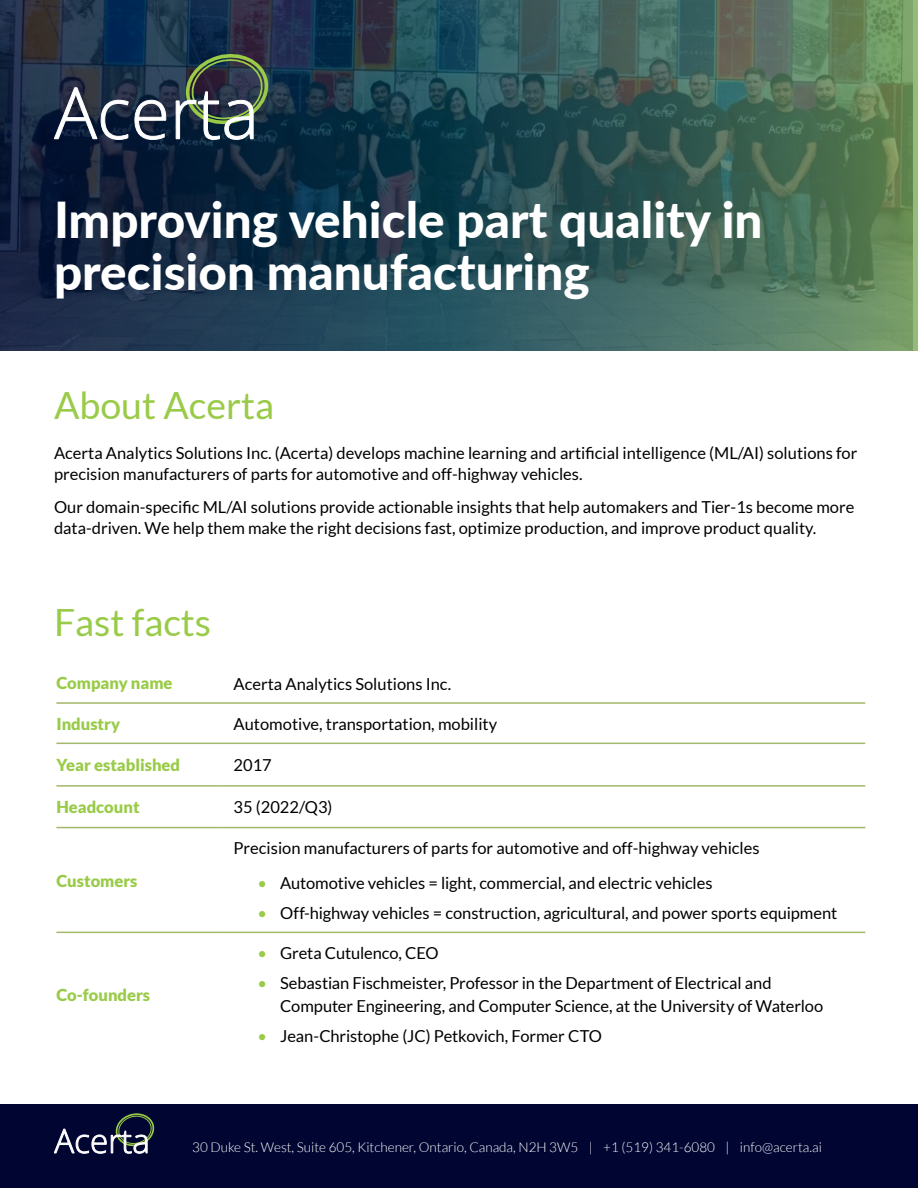
<style>
.page{position:relative;width:918px;height:1188px;background:#fff}
.page>*{position:absolute;margin:0;border:0;box-sizing:border-box;transform-origin:0 0}
.t1{font:800 49.5px/52.5px "Lato";color:#fff}
.t2{font:37.5px "Lato";color:#99cb48}
.t3{font:16.5px/21px "Lato";color:#000}
.t4{font:900 16.5px "Lato";color:#99cb48}
.t5{font:300 13.5px "Lato";color:#fff}
.s1{color:#99cb48}
</style>
<div class="page">
<svg style="left:0;top:0;width:918px;height:351px;background:#2e4e51"></svg>
<div style="left:0;top:1105px;width:918px;height:83px;background:#000532"></div>
<svg style="left:54px;top:54px;width:214px;height:86px;background:#41505b"></svg>
<svg style="left:54px;top:1113px;width:100px;height:40px"></svg>
<hr style="left:56px;top:702px;width:164px;height:2px;background:#a3b86a">
<hr style="left:220px;top:702px;width:645px;height:2px;background:#a3b86a">
<hr style="left:56px;top:743px;width:164px;height:1px;background:#a3b86a">
<hr style="left:220px;top:743px;width:645px;height:1px;background:#a3b86a">
<hr style="left:56px;top:785px;width:164px;height:2px;background:#a3b86a">
<hr style="left:220px;top:785px;width:645px;height:2px;background:#a3b86a">
<hr style="left:56px;top:827px;width:164px;height:1px;background:#a3b86a">
<hr style="left:220px;top:827px;width:645px;height:1px;background:#a3b86a">
<hr style="left:56px;top:932px;width:164px;height:1px;background:#a3b86a">
<hr style="left:220px;top:932px;width:645px;height:1px;background:#a3b86a">
<h1 class="t1" style="left:54px;top:191px;width:710px">Improving vehicle part quality in precision manufacturing</h1>
<h2 class="t2" style="left:54px;top:385px;width:222px">About Acerta</h2>
<p class="t3" style="left:54px;top:442px;width:805px">Acerta Analytics Solutions Inc. (Acerta) develops machine learning and artificial intelligence (ML/AI) solutions for precision manufacturers of parts for automotive and off-highway vehicles.</p>
<p class="t3" style="left:54px;top:496px;width:802px">Our domain-specific ML/AI solutions provide actionable insights that help automakers and Tier-1s become more data-driven. We help them make the right decisions fast, optimize production, and improve product quality.</p>
<h2 class="t2" style="left:54px;top:602px;width:159px">Fast facts</h2>
<p class="t4" style="left:56px;top:673px;width:118px">Company name</p>
<p class="t3" style="left:234px;top:673px;width:219px">Acerta Analytics Solutions Inc.</p>
<p class="t4" style="left:56px;top:714px;width:65px">Industry</p>
<p class="t3" style="left:234px;top:713px;width:265px">Automotive, transportation, mobility</p>
<p class="t4" style="left:56px;top:756px;width:125px">Year established</p>
<p class="t3" style="left:234px;top:755px;width:40px">2017</p>
<p class="t4" style="left:56px;top:798px;width:85px">Headcount</p>
<p class="t3" style="left:234px;top:797px;width:100px">35 (2022/Q3)</p>
<p class="t4" style="left:56px;top:871px;width:83px">Customers</p>
<p class="t4" style="left:56px;top:985px;width:95px">Co-founders</p>
<p class="t3" style="left:234px;top:838px;width:528px">Precision manufacturers of parts for automotive and off-highway vehicles</p>
<p class="t3" style="left:258px;top:872px;width:457px"><span class="s1">•</span> Automotive vehicles = light, commercial, and electric vehicles</p>
<p class="t3" style="left:258px;top:902px;width:581px"><span class="s1">•</span> Off-highway vehicles = construction, agricultural, and power sports equipment</p>
<p class="t3" style="left:258px;top:943px;width:183px"><span class="s1">•</span> Greta Cutulenco, CEO</p>
<p class="t3" style="left:280px;top:972px;width:545px;line-height:22.5px;text-indent:-23px"><span class="s1">•</span> Sebastian Fischmeister, Professor in the Department of Electrical and<br>Computer Engineering, and Computer Science, at the University of Waterloo</p>
<p class="t3" style="left:258px;top:1025px;width:346px"><span class="s1">•</span> Jean-Christophe (JC) Petkovich, Former CTO</p>
<p class="t5" style="left:192px;top:1140px;width:631px">30 Duke St. West, Suite 605, Kitchener, Ontario, Canada, N2H 3W5 | +1 (519) 341-6080 | info@acerta.ai</p>
</div>
